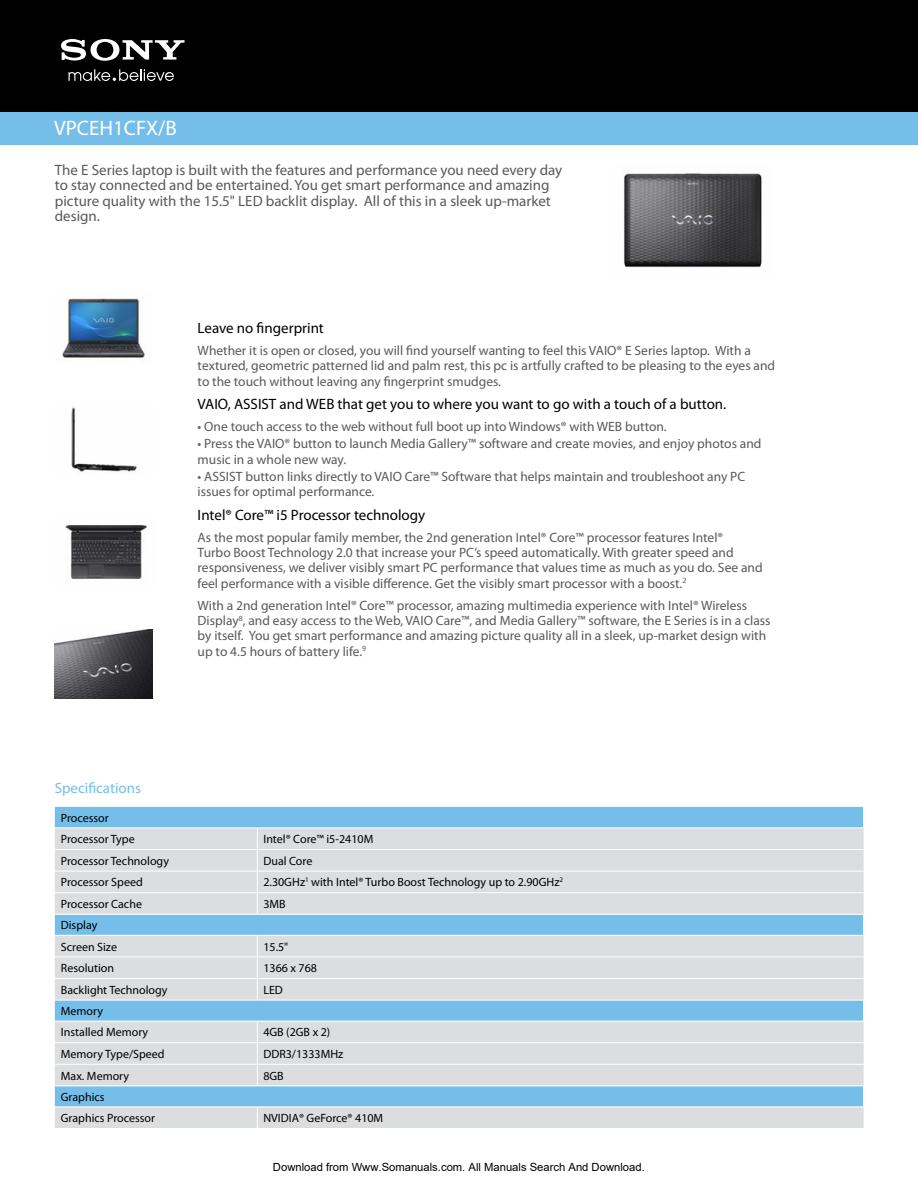
<style>
.page{position:relative;width:918px;height:1188px;background:#fff}
.page>*{position:absolute;margin:0;border:0;box-sizing:border-box;transform-origin:0 0}
.t1{font:21px "Myriad Pro";color:#fff}
.t2{font:15px/15.3px "Myriad Pro";color:#58595b}
.t3{font:15px "Myriad Pro";color:#000}
.t4{font:15px "Myriad Pro";color:#75bee9}
.t5{font:13.5px/15.3px "Myriad Pro";color:#58595b}
.t6{font:12px/21.3px "Myriad Pro";color:#000}
.t7{font:11.25px "Arial";color:#000}
</style>
<div class="page">
<div style="left:0;top:0;width:918px;height:113px;background:#000"></div>
<div style="left:0;top:112px;width:918px;height:33px;background:#75bee9"></div>
<svg style="left:69px;top:69px;width:105px;height:12px"></svg>
<svg style="left:61px;top:39px;width:124px;height:22px"></svg>
<img style="left:624px;top:173px;width:138px;height:95px">
<div style="left:55px;top:807px;width:808px;height:21px;background:#75bee9"></div>
<svg style="left:55px;top:829px;width:809px;height:299px;background:#c7d7e0"></svg>
<svg style="left:863px;top:807px;width:1px;height:21px"></svg>
<hr style="left:55px;top:849px;width:202px;height:1px;background:#fff">
<hr style="left:257px;top:849px;width:607px;height:1px;background:#fff">
<hr style="left:55px;top:871px;width:202px;height:1px;background:#fff">
<hr style="left:257px;top:871px;width:607px;height:1px;background:#fff">
<hr style="left:55px;top:892px;width:202px;height:1px;background:#fff">
<hr style="left:257px;top:892px;width:607px;height:1px;background:#fff">
<svg style="left:257px;top:829px;width:1px;height:85px"></svg>
<hr style="left:55px;top:914px;width:202px;height:1px;background:#fff">
<hr style="left:257px;top:914px;width:607px;height:1px;background:#fff">
<svg style="left:863px;top:915px;width:1px;height:20px"></svg>
<hr style="left:55px;top:935px;width:202px;height:1px;background:#fff">
<hr style="left:257px;top:935px;width:607px;height:1px;background:#fff">
<hr style="left:55px;top:957px;width:202px;height:1px;background:#fff">
<hr style="left:257px;top:957px;width:607px;height:1px;background:#fff">
<hr style="left:55px;top:978px;width:202px;height:1px;background:#fff">
<hr style="left:257px;top:978px;width:607px;height:1px;background:#fff">
<svg style="left:257px;top:936px;width:1px;height:64px"></svg>
<hr style="left:55px;top:1000px;width:202px;height:1px;background:#fff">
<hr style="left:257px;top:1000px;width:607px;height:1px;background:#fff">
<svg style="left:863px;top:1000px;width:1px;height:21px"></svg>
<hr style="left:55px;top:1021px;width:202px;height:1px;background:#fff">
<hr style="left:257px;top:1021px;width:607px;height:1px;background:#fff">
<hr style="left:55px;top:1042px;width:202px;height:1px;background:#fff">
<hr style="left:257px;top:1042px;width:607px;height:1px;background:#fff">
<hr style="left:55px;top:1064px;width:202px;height:1px;background:#fff">
<hr style="left:257px;top:1064px;width:607px;height:1px;background:#fff">
<svg style="left:257px;top:1022px;width:1px;height:64px"></svg>
<hr style="left:55px;top:1086px;width:202px;height:1px;background:#fff">
<hr style="left:257px;top:1086px;width:607px;height:1px;background:#fff">
<svg style="left:863px;top:1086px;width:1px;height:21px"></svg>
<hr style="left:55px;top:1107px;width:202px;height:1px;background:#fff">
<hr style="left:257px;top:1107px;width:607px;height:1px;background:#fff">
<svg style="left:257px;top:1108px;width:1px;height:20px"></svg>
<img style="left:62px;top:298px;width:83px;height:60px">
<img style="left:71px;top:406px;width:67px;height:68px">
<img style="left:65px;top:524px;width:83px;height:55px">
<img style="left:54px;top:630px;width:99px;height:69px">
<h1 class="t1" style="left:54px;top:115px;width:124px">VPCEH1CFX/B</h1>
<p class="t2" style="left:55px;top:162px;width:509px">The E Series laptop is built with the features and performance you need every day to stay connected and be entertained. You get smart performance and amazing picture quality with the 15.5" LED backlit display. All of this in a sleek up-market design.</p>
<p class="t4" style="left:55px;top:779px;width:88px">Specifications</p>
<p class="t6" style="left:61px;top:807px;width:75px">Processor<br>Processor Type</p>
<p class="t3" style="left:198px;top:319px;width:128px">Leave no fingerprint</p>
<p class="t5" style="left:198px;top:343px;width:579px">Whether it is open or closed, you will find yourself wanting to feel this VAIO® E Series laptop. With a textured, geometric patterned lid and palm rest, this pc is artfully crafted to be pleasing to the eyes and to the touch without leaving any fingerprint smudges.</p>
<p class="t3" style="left:198px;top:395px;width:530px">VAIO, ASSIST and WEB that get you to where you want to go with a touch of a button.</p>
<p class="t5" style="left:198px;top:419px;width:471px">• One touch access to the web without full boot up into Windows® with WEB button.</p>
<p class="t5" style="left:198px;top:436px;width:565px">• Press the VAIO® button to launch Media Gallery™ software and create movies, and enjoy photos and music in a whole new way.</p>
<p class="t5" style="left:198px;top:469px;width:549px">• ASSIST button links directly to VAIO Care™ Software that helps maintain and troubleshoot any PC issues for optimal performance.</p>
<p class="t3" style="left:198px;top:505px;width:229px">Intel® Core™ i5 Processor technology</p>
<p class="t5" style="left:198px;top:529px;width:567px">As the most popular family member, the 2nd generation Intel® Core™ processor features Intel®<br>Turbo Boost Technology 2.0 that increase your PC’s speed automatically. With greater speed and responsiveness, we deliver visibly smart PC performance that values time as much as you do. See and feel performance with a visible difference. Get the visibly smart processor with a boost.<sup>2</sup></p>
<p class="t5" style="left:198px;top:598px;width:574px">With a 2nd generation Intel® Core™ processor, amazing multimedia experience with Intel® Wireless Display<sup>8</sup>, and easy access to the Web, VAIO Care™, and Media Gallery™ software, the E Series is in a class by itself. You get smart performance and amazing picture quality all in a sleek, up-market design with up to 4.5 hours of battery life.<sup>9</sup></p>
<p class="t6" style="left:263px;top:828px;width:112px">Intel® Core™ i5-2410M</p>
<p class="t6" style="left:61px;top:850px;width:110px">Processor Technology</p>
<p class="t6" style="left:263px;top:850px;width:51px">Dual Core</p>
<p class="t6" style="left:61px;top:872px;width:83px">Processor Speed</p>
<p class="t6" style="left:263px;top:872px;width:301px">2.30GHz<sup>1</sup> with Intel® Turbo Boost Technology up to 2.90GHz<sup>2</sup></p>
<p class="t6" style="left:61px;top:893px;width:83px">Processor Cache</p>
<p class="t6" style="left:263px;top:893px;width:24px">3MB</p>
<p class="t6" style="left:61px;top:914px;width:58px">Display<br>Screen Size</p>
<p class="t6" style="left:263px;top:936px;width:26px">15.5"</p>
<p class="t6" style="left:61px;top:957px;width:55px">Resolution</p>
<p class="t6" style="left:263px;top:957px;width:55px">1366 x 768</p>
<p class="t6" style="left:61px;top:979px;width:108px">Backlight Technology</p>
<p class="t6" style="left:263px;top:979px;width:21px">LED</p>
<p class="t6" style="left:61px;top:1000px;width:89px">Memory<br>Installed Memory</p>
<p class="t6" style="left:263px;top:1022px;width:68px">4GB (2GB x 2)</p>
<p class="t6" style="left:61px;top:1043px;width:105px">Memory Type/Speed</p>
<p class="t6" style="left:263px;top:1043px;width:82px">DDR3/1333MHz</p>
<p class="t6" style="left:61px;top:1065px;width:70px">Max. Memory</p>
<p class="t6" style="left:263px;top:1065px;width:22px">8GB</p>
<p class="t6" style="left:61px;top:1086px;width:96px">Graphics<br>Graphics Processor</p>
<p class="t6" style="left:263px;top:1107px;width:121px">NVIDIA® GeForce® 410M</p>
<p class="t7" style="left:273px;top:1160px;width:373px">Download from Www.Somanuals.com. All Manuals Search And Download.</p>
</div>
